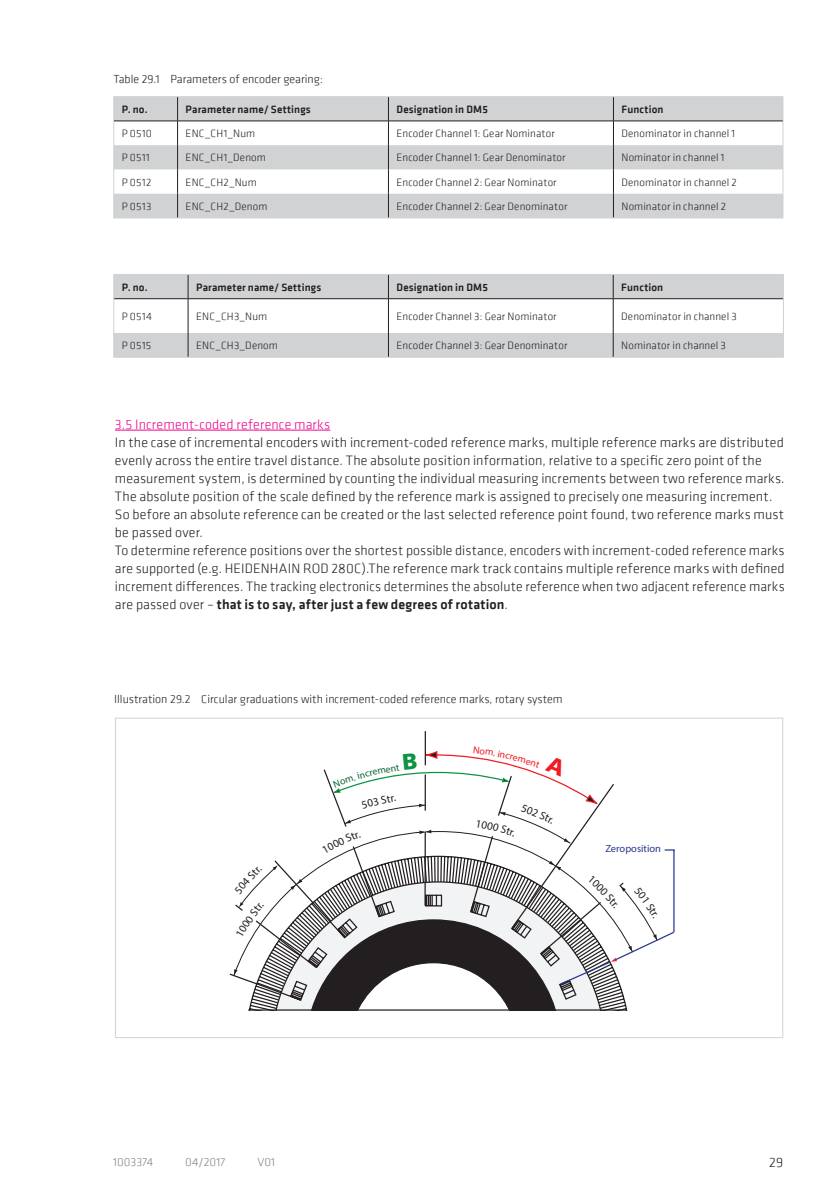
<style>
.page{position:relative;width:840px;height:1191px;background:#fff}
.page>*{position:absolute;margin:0;border:0;box-sizing:border-box;transform-origin:0 0}
.fließtext_engl_block{font:300 14px "Klavika Basic";letter-spacing:.01em;color:#231f20}
.fließtext_engl_block-2{font:500 14px "Klavika Basic";letter-spacing:.015em;color:#231f20}
.fließtext_engl_block-3{font:300 14px "Klavika Basic";letter-spacing:.01em;color:#ed028c}
.t1{font:300 12px "Klavika Basic";color:#231f20}
.t2{font:300 12px "Klavika Basic";color:#808285}
.fließtext_engl_block-4{font:300 11px "Klavika Basic";letter-spacing:.01em;color:#231f20}
.fließtext_engl_block-5{font:500 11px "Klavika Basic";letter-spacing:.015em;color:#231f20}
.t3{font:10.4px "Myriad Pro";color:#283890}
.s1{font-weight:300}
</style>
<div class="page">
<svg style="left:114px;top:97px;width:668px;height:121px;fill:#d1d2d4"></svg>
<svg style="left:177px;top:97px;width:1px;height:121px"></svg>
<svg style="left:388px;top:97px;width:1px;height:121px"></svg>
<svg style="left:612px;top:97px;width:1px;height:121px"></svg>
<hr style="left:113px;top:96px;width:64px;height:1px;background:#d1d2d4">
<hr style="left:177px;top:96px;width:211px;height:1px;background:#d1d2d4">
<hr style="left:388px;top:96px;width:225px;height:1px;background:#d1d2d4">
<hr style="left:613px;top:96px;width:169px;height:1px;background:#d1d2d4">
<svg style="left:113px;top:97px;width:1px;height:121px"></svg>
<svg style="left:782px;top:97px;width:1px;height:121px"></svg>
<hr style="left:113px;top:218px;width:64px;height:1px;background:#d1d2d4">
<hr style="left:177px;top:218px;width:211px;height:1px;background:#d1d2d4">
<hr style="left:388px;top:218px;width:225px;height:1px;background:#d1d2d4">
<hr style="left:613px;top:218px;width:169px;height:1px;background:#d1d2d4">
<hr style="left:114px;top:121px;width:63px;height:1px;background:#231f20">
<hr style="left:177px;top:121px;width:211px;height:1px;background:#231f20">
<hr style="left:388px;top:121px;width:225px;height:1px;background:#231f20">
<hr style="left:613px;top:121px;width:169px;height:1px;background:#231f20">
<svg style="left:114px;top:275px;width:668px;height:82px;fill:#d1d2d4"></svg>
<svg style="left:188px;top:275px;width:1px;height:23px"></svg>
<svg style="left:388px;top:275px;width:1px;height:23px"></svg>
<svg style="left:612px;top:275px;width:1px;height:23px"></svg>
<hr style="left:114px;top:298px;width:74px;height:1px;background:#231f20">
<hr style="left:188px;top:298px;width:200px;height:1px;background:#231f20">
<hr style="left:188px;top:299px;width:1px;height:34px;background:#231f20">
<hr style="left:388px;top:298px;width:225px;height:1px;background:#231f20">
<hr style="left:388px;top:299px;width:1px;height:34px;background:#231f20">
<hr style="left:613px;top:298px;width:169px;height:1px;background:#231f20">
<hr style="left:612px;top:299px;width:1px;height:34px;background:#231f20">
<svg style="left:188px;top:333px;width:1px;height:24px"></svg>
<svg style="left:388px;top:333px;width:1px;height:24px"></svg>
<svg style="left:612px;top:333px;width:1px;height:24px"></svg>
<hr style="left:113px;top:274px;width:75px;height:1px;background:#d1d2d4">
<svg style="left:113px;top:275px;width:1px;height:24px"></svg>
<hr style="left:188px;top:274px;width:200px;height:1px;background:#d1d2d4">
<hr style="left:388px;top:274px;width:225px;height:1px;background:#d1d2d4">
<hr style="left:613px;top:274px;width:170px;height:1px;background:#d1d2d4">
<svg style="left:782px;top:275px;width:1px;height:24px"></svg>
<hr style="left:113px;top:299px;width:1px;height:34px;background:#d1d2d4">
<hr style="left:782px;top:299px;width:1px;height:34px;background:#d1d2d4">
<svg style="left:113px;top:333px;width:1px;height:24px"></svg>
<svg style="left:782px;top:333px;width:1px;height:24px"></svg>
<hr style="left:113px;top:357px;width:75px;height:1px;background:#d1d2d4">
<hr style="left:188px;top:357px;width:200px;height:1px;background:#d1d2d4">
<hr style="left:388px;top:357px;width:225px;height:1px;background:#d1d2d4">
<hr style="left:613px;top:357px;width:170px;height:1px;background:#d1d2d4">
<hr style="left:115px;top:430px;width:215px;height:1px;background:#ed028c">
<svg style="left:233px;top:746px;width:442px;height:265px"></svg>
<p class="t1" style="left:113px;top:72px;width:211px">Table 29.1 Parameters of encoder gearing:</p>
<p class="fließtext_engl_block-5" style="left:122px;top:102px;width:28px">P. no.</p>
<p class="fließtext_engl_block-5" style="left:185px;top:102px;width:127px">Parameter name/ Settings</p>
<p class="fließtext_engl_block-5" style="left:396px;top:102px;width:93px">Designation in DM5</p>
<p class="fließtext_engl_block-5" style="left:621px;top:102px;width:44px">Function</p>
<p class="fließtext_engl_block-4" style="left:122px;top:127px;width:32px">P 0510</p>
<p class="fließtext_engl_block-4" style="left:185px;top:127px;width:71px">ENC_CH1_Num</p>
<p class="fließtext_engl_block-4" style="left:396px;top:127px;width:160px">Encoder Channel 1: Gear Nominator</p>
<p class="fließtext_engl_block-4" style="left:621px;top:127px;width:115px">Denominator in channel 1</p>
<p class="fließtext_engl_block-4" style="left:122px;top:151px;width:30px">P 0511</p>
<p class="fließtext_engl_block-4" style="left:185px;top:151px;width:82px">ENC_CH1_Denom</p>
<p class="fließtext_engl_block-4" style="left:396px;top:151px;width:170px">Encoder Channel 1: Gear Denominator</p>
<p class="fließtext_engl_block-4" style="left:621px;top:151px;width:104px">Nominator in channel 1</p>
<p class="fließtext_engl_block-4" style="left:122px;top:175px;width:31px">P 0512</p>
<p class="fließtext_engl_block-4" style="left:185px;top:175px;width:73px">ENC_CH2_Num</p>
<p class="fließtext_engl_block-4" style="left:396px;top:175px;width:162px">Encoder Channel 2: Gear Nominator</p>
<p class="fließtext_engl_block-4" style="left:621px;top:175px;width:117px">Denominator in channel 2</p>
<p class="fließtext_engl_block-4" style="left:122px;top:200px;width:31px">P 0513</p>
<p class="fließtext_engl_block-4" style="left:185px;top:200px;width:83px">ENC_CH2_Denom</p>
<p class="fließtext_engl_block-4" style="left:396px;top:200px;width:172px">Encoder Channel 2: Gear Denominator</p>
<p class="fließtext_engl_block-4" style="left:621px;top:200px;width:106px">Nominator in channel 2</p>
<p class="fließtext_engl_block-5" style="left:122px;top:280px;width:28px">P. no.</p>
<p class="fließtext_engl_block-5" style="left:196px;top:280px;width:127px">Parameter name/ Settings</p>
<p class="fließtext_engl_block-5" style="left:396px;top:280px;width:93px">Designation in DM5</p>
<p class="fließtext_engl_block-5" style="left:621px;top:280px;width:44px">Function</p>
<p class="fließtext_engl_block-4" style="left:122px;top:310px;width:32px">P 0514</p>
<p class="fließtext_engl_block-4" style="left:196px;top:310px;width:73px">ENC_CH3_Num</p>
<p class="fließtext_engl_block-4" style="left:396px;top:310px;width:162px">Encoder Channel 3: Gear Nominator</p>
<p class="fließtext_engl_block-4" style="left:621px;top:310px;width:117px">Denominator in channel 3</p>
<p class="fließtext_engl_block-4" style="left:122px;top:339px;width:31px">P 0515</p>
<p class="fließtext_engl_block-4" style="left:196px;top:339px;width:83px">ENC_CH3_Denom</p>
<p class="fließtext_engl_block-4" style="left:396px;top:339px;width:172px">Encoder Channel 3: Gear Denominator</p>
<p class="fließtext_engl_block-4" style="left:621px;top:339px;width:106px">Nominator in channel 3</p>
<p class="fließtext_engl_block-3" style="left:115px;top:416px;width:217px">3.5 Increment-coded reference marks</p>
<p class="fließtext_engl_block" style="left:115px;top:434px;width:670px">In the case of incremental encoders with increment-coded reference marks, multiple reference marks are distributed</p>
<p class="fließtext_engl_block" style="left:115px;top:452px;width:648px">evenly across the entire travel distance. The absolute position information, relative to a specific zero point of the</p>
<p class="fließtext_engl_block" style="left:115px;top:470px;width:670px">measurement system, is determined by counting the individual measuring increments between two reference marks.</p>
<p class="fließtext_engl_block" style="left:115px;top:488px;width:658px">The absolute position of the scale defined by the reference mark is assigned to precisely one measuring increment.</p>
<p class="fließtext_engl_block" style="left:115px;top:506px;width:670px">So before an absolute reference can be created or the last selected reference point found, two reference marks must</p>
<p class="fließtext_engl_block" style="left:115px;top:524px;width:89px">be passed over.</p>
<p class="fließtext_engl_block" style="left:115px;top:542px;width:670px">To determine reference positions over the shortest possible distance, encoders with increment-coded reference marks</p>
<p class="fließtext_engl_block" style="left:115px;top:560px;width:670px">are supported (e.g. HEIDENHAIN ROD 280C).The reference mark track contains multiple reference marks with defined</p>
<p class="fließtext_engl_block" style="left:115px;top:578px;width:670px">increment differences. The tracking electronics determines the absolute reference when two adjacent reference marks</p>
<p class="fließtext_engl_block-2" style="left:115px;top:595px;width:394px"><span class="s1">are passed over –</span> that is to say, after just a few degrees of rotation<span class="s1">.</span></p>
<p class="t1" style="left:114px;top:691px;width:450px">Illustration 29.2 Circular graduations with increment-coded reference marks, rotary system</p>
<p class="t3" style="left:605px;top:842px;width:57px">Zeroposition</p>
<p class="t2" style="left:113px;top:1154px;width:42px">1003374</p>
<p class="t2" style="left:185px;top:1154px;width:42px">04/2017</p>
<p class="t2" style="left:257px;top:1154px;width:19px">V01</p>
<p class="fließtext_engl_block" style="left:768px;top:1154px;width:15px">29</p>
</div>
